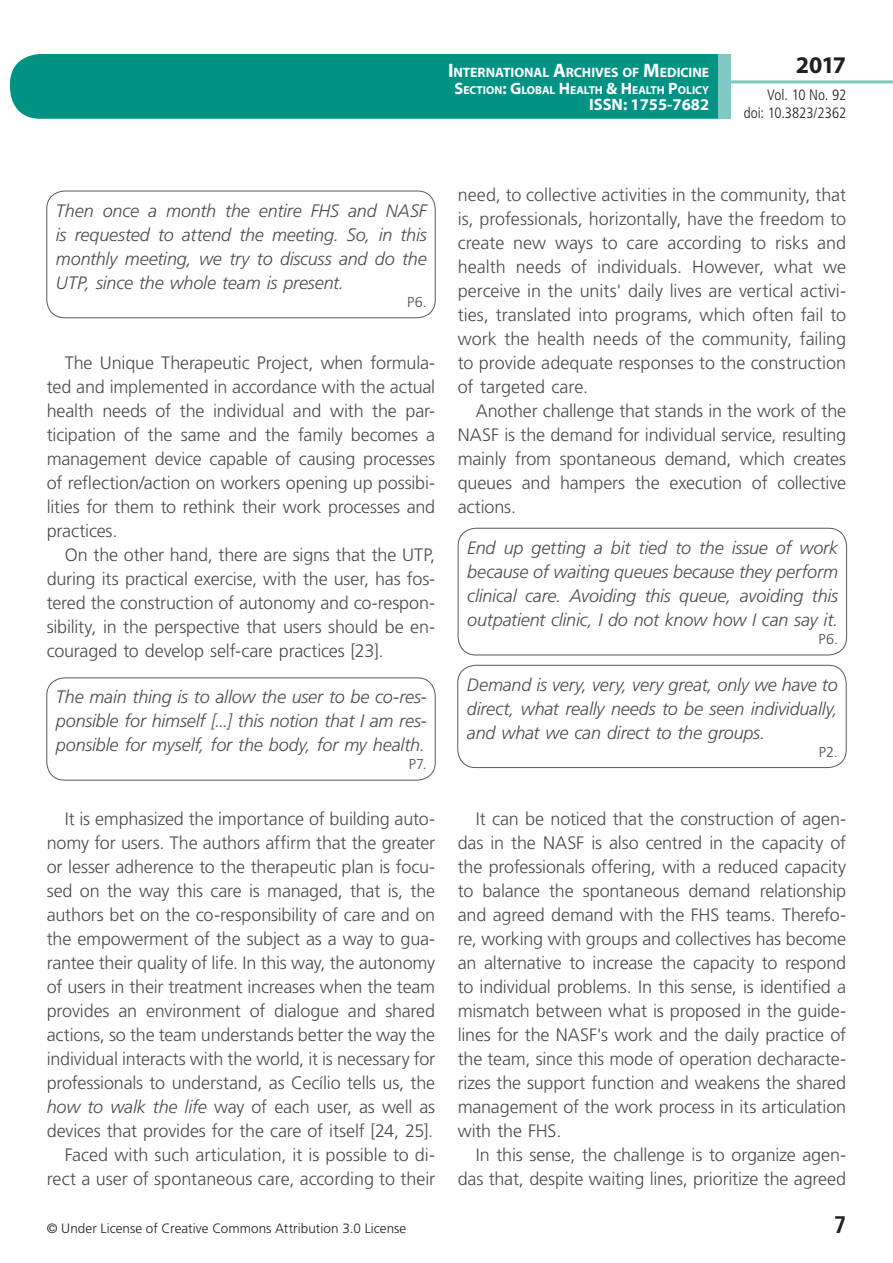
<style>
.page{position:relative;width:893px;height:1263px;background:#fff}
.page>*{position:absolute;margin:0;border:0;box-sizing:border-box;transform-origin:0 0}
.t1{font:700 24px "Myriad Pro";color:#231f20}
.t2{font:700 condensed 24px "Frutiger LT Std";color:#231f20}
.t3{font:300 18px/24px "Frutiger LT Std";letter-spacing:-.01em;color:#4b4c4d;text-align:justify}
.t4{font:italic 300 18px/24px "Frutiger LT Std";letter-spacing:-.01em;color:#4b4c4d;text-align:justify}
.t5{font:700 16.5px "Myriad Pro";color:#fff}
.t6{font:300 condensed 15px/18px "Frutiger LT Std";color:#231f20;text-align:right}
.t7{font:300 14.4px "Frutiger LT Std";letter-spacing:.01em;color:#4b4c4d}
.t8{font:700 13.65px "Myriad Pro";letter-spacing:-.005em;color:#fff}
.t9{font:300 13.5px "Frutiger LT Std";letter-spacing:.005em;color:#231f20}
.t10{font:700 11.55px "Myriad Pro";color:#fff}
.s1{font-size:19.5px}
.s2{font-size:16.5px}
.s3{font-style:italic}
</style>
<div class="page">
<div style="left:10px;top:54px;width:775px;height:65px;background:#009384;border-radius:30px"></div>
<div style="left:732px;top:0;width:161px;height:157px;background:#fff"></div>
<hr style="left:730px;top:80px;width:163px;height:3px;background:#80c9c2">
<div style="left:718px;top:54px;width:13px;height:65px;background:#80c9c2"></div>
<div style="left:46px;top:191px;width:390px;height:127px;border:1px solid #57585a;border-radius:18px"></div>
<div style="left:46px;top:677px;width:390px;height:103px;border:1px solid #57585a;border-radius:18px"></div>
<div style="left:458px;top:528px;width:389px;height:127px;border:1px solid #57585a;border-radius:18px"></div>
<div style="left:457px;top:665px;width:390px;height:103px;border:1px solid #57585a;border-radius:18px"></div>
<p class="t8" style="left:448px;top:64px;width:263px"><span class="s1">I</span>NTERNATIONAL <span class="s1">A</span>RCHIVES OF <span class="s1">M</span>EDICINE</p>
<p class="t10" style="left:454px;top:82px;width:256px"><span class="s2">S</span>ECTION<span class="s2">: G</span>LOBAL <span class="s2">H</span> EALTH <span class="s2">&amp; H</span> EALTH <span class="s2">P</span>OLICY</p>
<p class="t5" style="left:589px;top:94px;width:122px">ISSN: 1755-7682</p>
<h1 class="t1" style="left:796px;top:49px;width:52px">2017</h1>
<p class="t6" style="left:744px;top:86px;width:104px">Vol. 10 No. 92 doi: 10.3823/2362</p>
<p class="t4" style="left:56px;top:199px;width:372px">Then once a month the entire FHS and NASF is requested to attend the meeting. So, in this monthly meeting, we try to discuss and do the UTP, since the whole team is present.</p>
<p class="t7" style="left:407px;top:293px;width:21px">P6.</p>
<p class="t3" style="left:47px;top:351px;width:390px;text-indent:18px">The Unique Therapeutic Project, when formula&shy;ted and implemented in accordance with the actual health needs of the individual and with the par&shy;ticipation of the same and the family becomes a management device capable of causing processes of reflection/action on workers opening up possibi&shy;lities for them to rethink their work processes and practices.</p>
<p class="t3" style="left:47px;top:543px;width:390px;text-indent:18px">On the other hand, there are signs that the UTP, during its practical exercise, with the user, has fos&shy;tered the construction of autonomy and co-respon&shy;sibility, in the perspective that users should be en&shy;couraged to develop self-care practices [23].</p>
<p class="t4" style="left:56px;top:685px;width:372px">The main thing is to allow the user to be co-res&shy;ponsible for himself [...] this notion that I am res&shy;ponsible for myself, for the body, for my health.</p>
<p class="t7" style="left:409px;top:756px;width:19px">P7.</p>
<p class="t3" style="left:47px;top:807px;width:390px;text-align:right">It is emphasized the importance of building auto&shy;nomy for users. The authors affirm that the greater or lesser adherence to the therapeutic plan is focu&shy;sed on the way this care is managed, that is, the authors bet on the co-responsibility of care and on the empowerment of the subject as a way to gua&shy;rantee their quality of life. In this way, the autonomy of users in their treatment increases when the team provides an environment of dialogue and shared actions, so the team understands better the way the individual interacts with the world, it is necessary for professionals to understand, as Cecílio tells us, the <span class="s3">how to walk the life</span> way of each user, as well as devices that provides for the care of itself [24, 25].<br>Faced with such articulation, it is possible to di&shy;rect a user of spontaneous care, according to their</p>
<p class="t3" style="left:458px;top:183px;width:390px">need, to collective activities in the community, that is, professionals, horizontally, have the freedom to create new ways to care according to risks and health needs of individuals. However, what we perceive in the units' daily lives are vertical activi&shy;ties, translated into programs, which often fail to work the health needs of the community, failing to provide adequate responses to the construction of targeted care.</p>
<p class="t3" style="left:458px;top:399px;width:390px;text-indent:18px">Another challenge that stands in the work of the NASF is the demand for individual service, resulting mainly from spontaneous demand, which creates queues and hampers the execution of collective actions.</p>
<p class="t4" style="left:467px;top:536px;width:372px">End up getting a bit tied to the issue of work because of waiting queues because they perform clinical care. Avoiding this queue, avoiding this outpatient clinic, I do not know how I can say it.</p>
<p class="t7" style="left:819px;top:631px;width:21px">P6.</p>
<p class="t4" style="left:467px;top:673px;width:372px">Demand is very, very, very great, only we have to direct, what really needs to be seen individually, and what we can direct to the groups.</p>
<p class="t7" style="left:819px;top:744px;width:20px">P2.</p>
<p class="t3" style="left:458px;top:807px;width:390px;text-indent:18px">It can be noticed that the construction of agen&shy;das in the NASF is also centred in the capacity of the professionals offering, with a reduced capacity to balance the spontaneous demand relationship and agreed demand with the FHS teams. Therefo&shy;re, working with groups and collectives has become an alternative to increase the capacity to respond to individual problems. In this sense, is identified a mismatch between what is proposed in the guide&shy;lines for the NASF's work and the daily practice of the team, since this mode of operation decharacte&shy;rizes the support function and weakens the shared management of the work process in its articulation with the FHS.</p>
<p class="t3" style="left:458px;top:1143px;width:390px;text-align:right">In this sense, the challenge is to organize agen&shy;das that, despite waiting lines, prioritize the agreed</p>
<p class="t9" style="left:47px;top:1220px;width:361px">© Under License of Creative Commons Attribution 3.0 License</p>
<h1 class="t2" style="left:834px;top:1210px;width:14px">7</h1>
</div>
